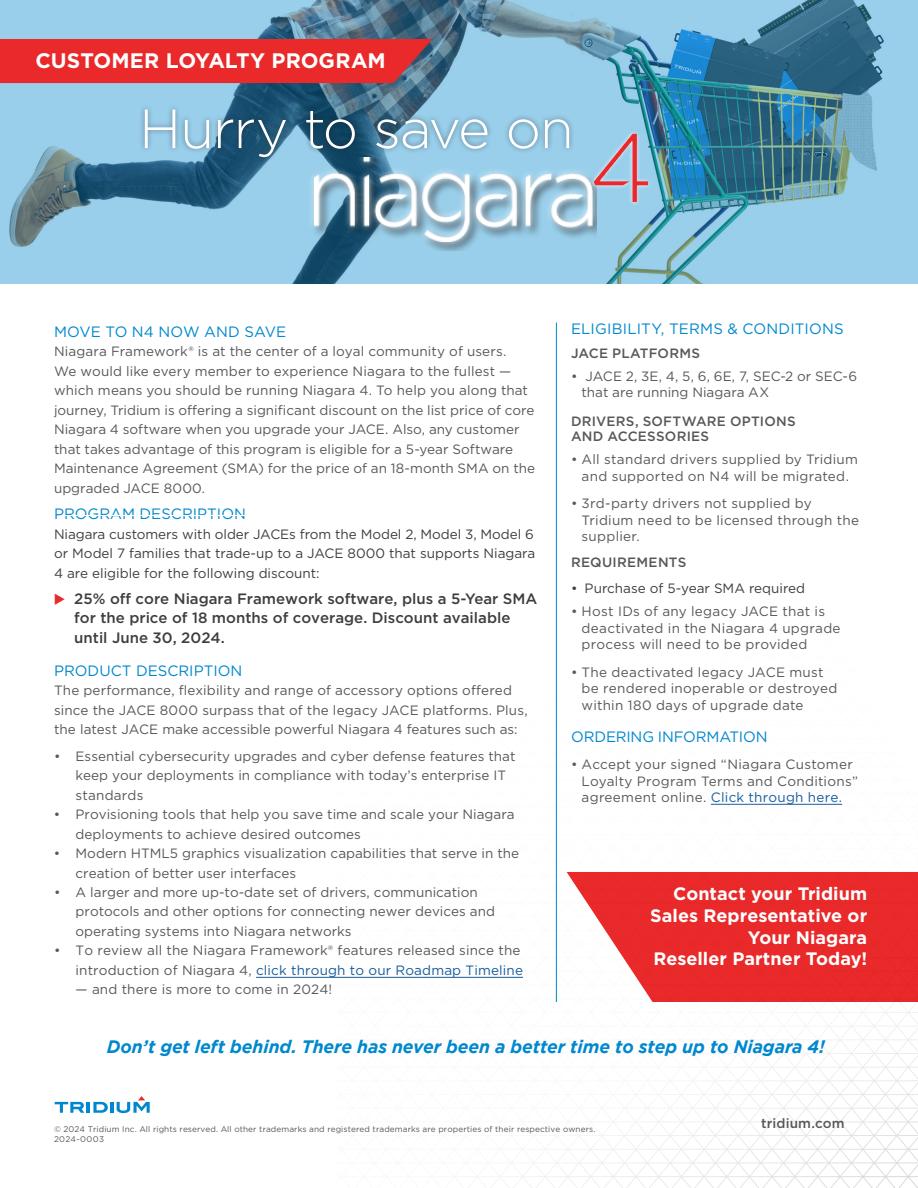
<style>
.page{position:relative;width:918px;height:1188px;background:#fff}
.page>*{position:absolute;margin:0;border:0;box-sizing:border-box;transform-origin:0 0}
.t1{font:300 55.2px "Gotham";letter-spacing:-.025em;color:#fff}
.t2{font:700 21px "Gotham";color:#fff}
.t3{font:700 18px/21.6px "Gotham";letter-spacing:.005em;color:#fff;text-align:right}
.t4{font:italic 700 18px "Gotham";letter-spacing:-.005em;color:#0088ce}
.t5{font:500 15px/19.5px "Gotham";color:#3e3e3f}
.t6{font:15px "Gotham";color:#0088ce}
.t7{font:13.5px/19.5px "Gotham";letter-spacing:.005em;color:#57585a}
.t8{font:13.5px/19.5px "Gotham";color:#3e3e3f;text-align:justify}
.t9{font:500 13.5px/15px "Gotham";letter-spacing:.015em;color:#57585a}
.Footer_Copy{font:8.25px "Gotham";letter-spacing:.01em;color:#57585a}
.Footer_Copy-2{font:8.25px "Gotham";letter-spacing:.035em;color:#57585a}
.s1{color:#175d9e}
</style>
<div class="page">
<svg style="left:338px;top:381px;width:580px;height:807px"></svg>
<img style="left:0;top:0;width:918px;height:284px">
<div style="left:0;top:39px;width:433px;height:44px;background:#e9292a"></div>
<hr style="left:711px;top:804px;width:131px;height:1px;background:#175d9e">
<svg style="left:55px;top:1096px;width:95px;height:17px"></svg>
<div style="left:139px;top:103px;width:436px;height:60px;background:#231f20;opacity:.5"></div>
<hr style="left:556px;top:322px;width:1px;height:680px;background:#0088ce">
<svg style="left:567px;top:872px;width:351px;height:130px;background:#ea4243"></svg>
<div style="left:311px;top:157px;width:286px;height:94px;background:#231f20;opacity:.75"></div>
<div style="left:308px;top:157px;width:289px;height:92px;background:#fff;opacity:.75"></div>
<img style="left:315px;top:157px;width:277px;height:85px">
<div style="left:590px;top:130px;width:62px;height:77px;background:#fff;opacity:.75"></div>
<img style="left:592px;top:128px;width:60px;height:81px">
<hr style="left:62px;top:515px;width:464px;height:1px;background:#fff">
<hr style="left:256px;top:977px;width:267px;height:1px;background:#175d9e">
<p class="t2" style="left:36px;top:47px;width:352px">CUSTOMER LOYALTY PROGRAM</p>
<p class="t1" style="left:139px;top:94px;width:436px">Hurry to save on</p>
<p class="t6" style="left:54px;top:322px;width:234px">MOVE TO N4 NOW AND SAVE</p>
<p class="t7" style="left:54px;top:342px;width:483px">Niagara Framework® is at the center of a loyal community of users.<br>We would like every member to experience Niagara to the fullest — which means you should be running Niagara 4. To help you along that journey, Tridium is offering a significant discount on the list price of core Niagara 4 software when you upgrade your JACE. Also, any customer that takes advantage of this program is eligible for a 5-year Software Maintenance Agreement (SMA) for the price of an 18-month SMA on the upgraded JACE 8000.</p>
<p class="t6" style="left:54px;top:504px;width:193px">PROGRAM DESCRIPTION</p>
<p class="t8" style="left:54px;top:524px;width:483px">Niagara customers with older JACEs from the Model 2, Model 3, Model 6 or Model 7 families that trade-up to a JACE 8000 that supports Niagara 4 are eligible for the following discount:</p>
<p class="t5" style="left:74px;top:589px;width:465px">25% off core Niagara Framework software, plus a 5-Year SMA for the price of 18 months of coverage. Discount available until June 30, 2024.</p>
<p class="t6" style="left:54px;top:661px;width:190px">PRODUCT DESCRIPTION</p>
<p class="t7" style="left:54px;top:681px;width:475px">The performance, flexibility and range of accessory options offered since the JACE 8000 surpass that of the legacy JACE platforms. Plus, the latest JACE make accessible powerful Niagara 4 features such as:</p>
<p class="t7" style="left:76px;top:746px;width:441px;text-indent:-22px">• Essential cybersecurity upgrades and cyber defense features that keep your deployments in compliance with today’s enterprise IT standards</p>
<p class="t7" style="left:76px;top:804px;width:441px;text-indent:-22px">• Provisioning tools that help you save time and scale your Niagara deployments to achieve desired outcomes</p>
<p class="t7" style="left:76px;top:843px;width:445px;text-indent:-22px">• Modern HTML5 graphics visualization capabilities that serve in the creation of better user interfaces</p>
<p class="t7" style="left:76px;top:882px;width:421px;text-indent:-22px">• A larger and more up-to-date set of drivers, communication protocols and other options for connecting newer devices and operating systems into Niagara networks</p>
<p class="t7" style="left:54px;top:941px;width:471px;text-align:right">• To review all the Niagara Framework® features released since the introduction of Niagara 4, <span class="s1">click through to our Roadmap Timeline</span></p>
<p class="t7" style="left:76px;top:980px;width:258px">— and there is more to come in 2024!</p>
<p class="t6" style="left:571px;top:320px;width:274px">ELIGIBILITY, TERMS &amp; CONDITIONS</p>
<p class="t9" style="left:571px;top:345px;width:130px">JACE PLATFORMS</p>
<p class="t7" style="left:582px;top:368px;width:277px;line-height:16.5px;text-indent:-10px">• JACE 2, 3E, 4, 5, 6, 6E, 7, SEC-2 or SEC-6 that are running Niagara AX</p>
<p class="t9" style="left:571px;top:414px;width:226px">DRIVERS, SOFTWARE OPTIONS<br>AND ACCESSORIES</p>
<p class="t7" style="left:571px;top:451px;width:288px;line-height:16.5px;text-align:center">• All standard drivers supplied by Tridium and supported on N4 will be migrated.</p>
<p class="t7" style="left:582px;top:495px;width:279px;line-height:16.5px;text-indent:-10px">• 3rd-party drivers not supplied by<br>Tridium need to be licensed through the supplier.</p>
<p class="t9" style="left:571px;top:554px;width:117px">REQUIREMENTS</p>
<p class="t8" style="left:571px;top:578px;width:236px">• Purchase of 5-year SMA required</p>
<p class="t7" style="left:582px;top:603px;width:260px;line-height:16.5px;text-indent:-10px">• Host IDs of any legacy JACE that is deactivated in the Niagara 4 upgrade process will need to be provided</p>
<p class="t7" style="left:582px;top:663px;width:257px;line-height:16.5px;text-indent:-10px">• The deactivated legacy JACE must be rendered inoperable or destroyed within 180 days of upgrade date</p>
<p class="t6" style="left:571px;top:727px;width:198px">ORDERING INFORMATION</p>
<p class="t7" style="left:582px;top:756px;width:278px;line-height:16.5px;text-indent:-10px">• Accept your signed “Niagara Customer<br>Loyalty Program Terms and Conditions” agreement online. <span class="s1">Click through here.</span></p>
<p class="t3" style="left:673px;top:883px;width:195px">Contact your Tridium</p>
<p class="t3" style="left:650px;top:905px;width:218px">Sales Representative or<br>Your Niagara</p>
<p class="t3" style="left:654px;top:948px;width:215px">Reseller Partner Today!</p>
<p class="t4" style="left:107px;top:1036px;width:720px">Don’t get left behind. There has never been a better time to step up to Niagara 4!</p>
<p class="Footer_Copy" style="left:54px;top:1123px;width:543px">© 2024 Tridium Inc. All rights reserved. All other trademarks and registered trademarks are properties of their respective owners.</p>
<p class="Footer_Copy-2" style="left:54px;top:1134px;width:52px">2024-0003</p>
<p class="t9" style="left:761px;top:1116px;width:85px">tridium.com</p>
</div>
